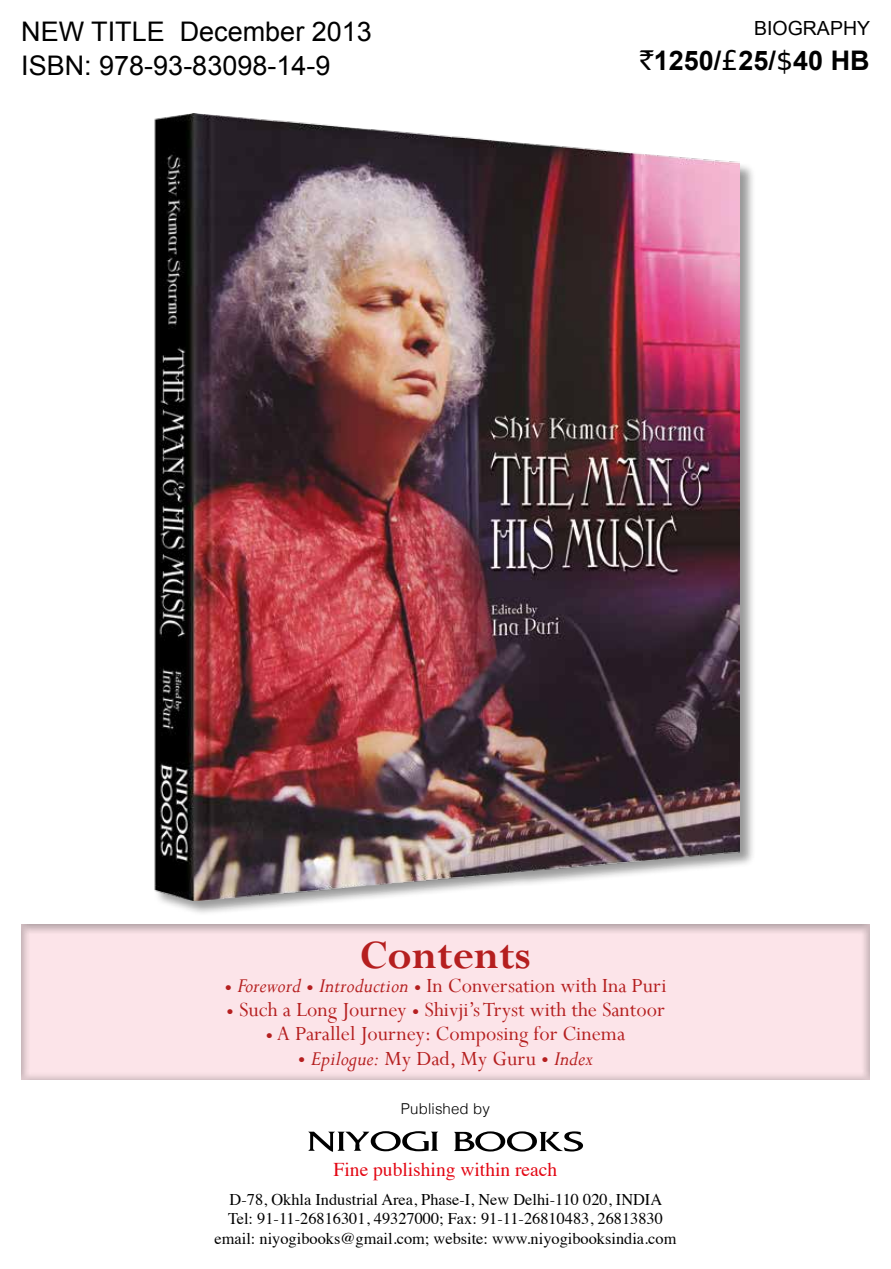
<style>
.page{position:relative;width:891px;height:1269px;background:#fff}
.page>*{position:absolute;margin:0;border:0;box-sizing:border-box;transform-origin:0 0}
.t1{font:700 45px "Perpetua";color:#b51f1f}
.t2{font:27px/34.5px "Arial";color:#000}
.t3{font:700 27px "Arial";color:#000}
.t4{font:22.5px "Perpetua";color:#b51f1f}
.t5{font:19.5px "Times";color:#e30613}
.t6{font:19.5px "Arial";color:#000}
.t7{font:16.35px/19.6px "Times";color:#000;text-align:center}
.t8{font:300 15px "Helvetica";letter-spacing:.01em;color:#000}
.s1{font-family:"Rupee Foradian";font-weight:400}
.s2{font-style:italic}
</style>
<div class="page">
<svg style="left:308px;top:1131px;width:130px;height:21px"></svg>
<svg style="left:454px;top:1131px;width:129px;height:21px"></svg>
<div style="left:154px;top:114px;width:602px;height:802px;background:#000;opacity:.4"></div>
<img style="left:154px;top:114px;width:586px;height:786px">
<div style="left:20px;top:924px;width:851px;height:156px;background:#000;opacity:.75"></div>
<h2 class="t2" style="left:21px;top:14px;width:352px">NEW TITLE December 2013<br>ISBN: 978-93-83098-14-9</h2>
<p class="t6" style="left:754px;top:16px;width:117px">BIOGRAPHY</p>
<h2 class="t3" style="left:640px;top:42px;width:231px"><span class="s1">`</span>1250/<span class="s1">£</span>25/<span class="s1">$</span>40 HB</h2>
<h1 class="t1" style="left:360px;top:927px;width:173px">Contents</h1>
<h3 class="t4" style="left:224px;top:972px;width:444px">• <span class="s2">Foreword</span> • <span class="s2">Introduction</span> • In Conversation with Ina Puri</h3>
<h3 class="t4" style="left:226px;top:996px;width:440px">• Such a Long Journey • Shivji’s Tryst with the Santoor</h3>
<h3 class="t4" style="left:266px;top:1020px;width:361px">• A Parallel Journey: Composing for Cinema</h3>
<h3 class="t4" style="left:298px;top:1044px;width:297px">• <span class="s2">Epilogue:</span> My Dad, My Guru • <span class="s2">Index</span></h3>
<p class="t8" style="left:401px;top:1099px;width:91px">Published by</p>
<p class="t5" style="left:334px;top:1151px;width:225px">Fine publishing within reach</p>
<p class="t7" style="left:215px;top:1188px;width:463px">D-78, Okhla Industrial Area, Phase-I, New Delhi-110 020, INDIA<br>Tel: 91-11-26816301, 49327000; Fax: 91-11-26810483, 26813830 email: niyogibooks@gmail.com; website: www.niyogibooksindia.com</p>
</div>
